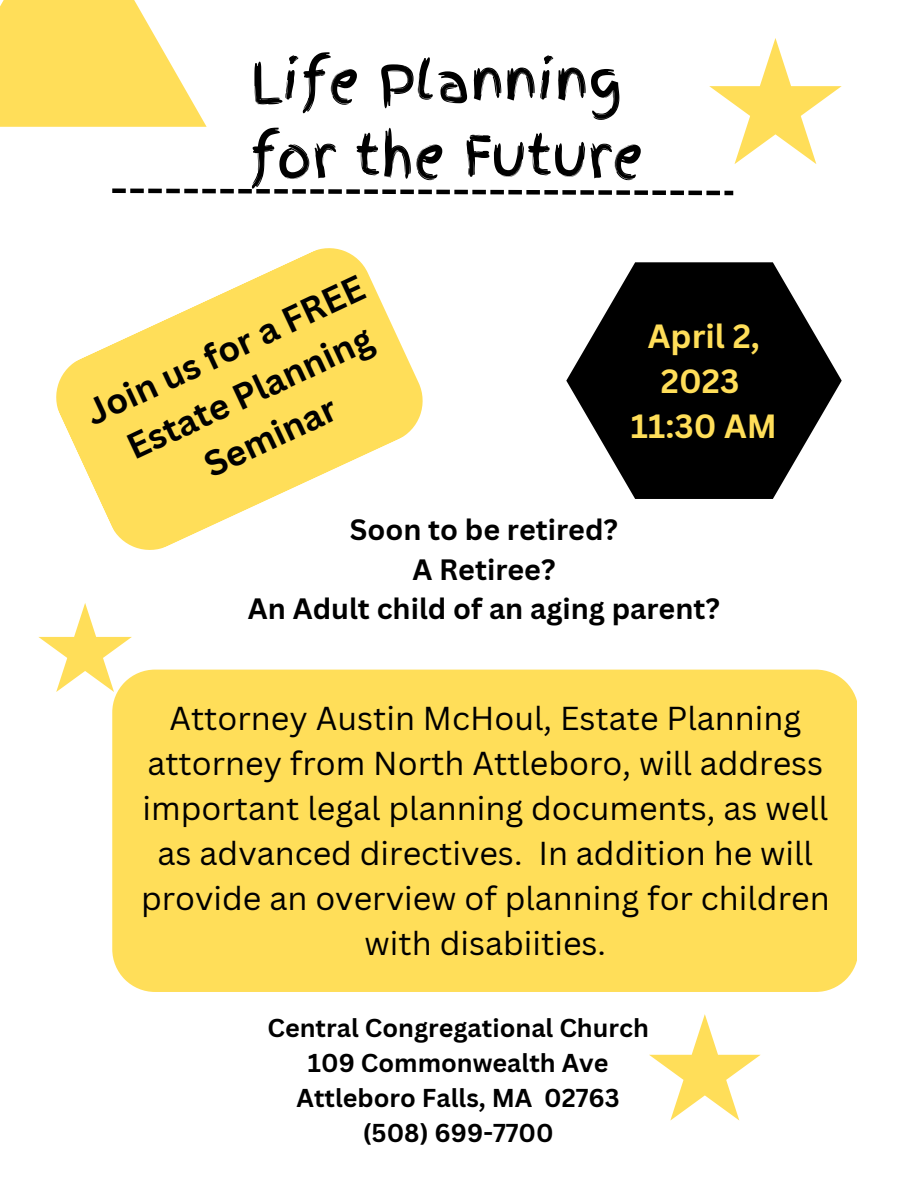
<style>
.page{position:relative;width:918px;height:1188px;background:#fff}
.page>*{position:absolute;margin:0;border:0;box-sizing:border-box;transform-origin:0 0}
.t1{font:54px/75.3px "Finger Paint";color:#000}
.t2{font:700 35.1px/48.8px "Canva Sans";color:#000;text-align:center}
.t3{font:700 32.7px/45px "Canva Sans";color:#ffde59;text-align:center}
.t4{font:32.25px/45px "Canva Sans";color:#000;text-align:center}
.t5{font:700 28.65px/39.3px "Canva Sans";color:#000;text-align:center}
.t6{font:700 25.2px/34.8px "Canva Sans";color:#000;text-align:center}
</style>
<div class="page">
<div style="left:112px;top:670px;width:745px;height:322px;background:#ffde59"></div>
<svg style="left:0;top:0;width:207px;height:127px;fill:#ffde59"></svg>
<svg style="left:112px;top:188px;width:621px;height:7px"></svg>
<svg style="left:38px;top:603px;width:94px;height:89px"></svg>
<svg style="left:649px;top:1014px;width:112px;height:107px"></svg>
<svg style="left:709px;top:38px;width:133px;height:126px"></svg>
<svg style="left:56px;top:248px;width:367px;height:302px;fill:#ffde59"></svg>
<svg style="left:566px;top:262px;width:276px;height:237px;fill:#000"></svg>
<h1 class="t1" style="left:249px;top:45px;width:395px">Life Planning for the Future</h1>
<p class="t2" style="left:77px;top:391px;width:305px;rotate:-25deg">Join us for a FREE<br>Estate Planning<br>Seminar</p>
<p class="t3" style="left:631px;top:313px;width:148px">April 2,<br>2023<br>11:30 AM</p>
<p class="t5" style="left:248px;top:510px;width:473px">Soon to be retired?<br>A Retiree?<br>An Adult child of an aging parent?</p>
<p class="t4" style="left:141px;top:695px;width:690px">Attorney Austin McHoul, Estate Planning attorney from North Attleboro, will address important legal planning documents, as well as advanced directives. In addition he will provide an overview of planning for children with disabiities.</p>
<p class="t6" style="left:267px;top:1010px;width:383px">Central Congregational Church<br>109 Commonwealth Ave<br>Attleboro Falls, MA 02763 (508) 699-7700</p>
</div>
